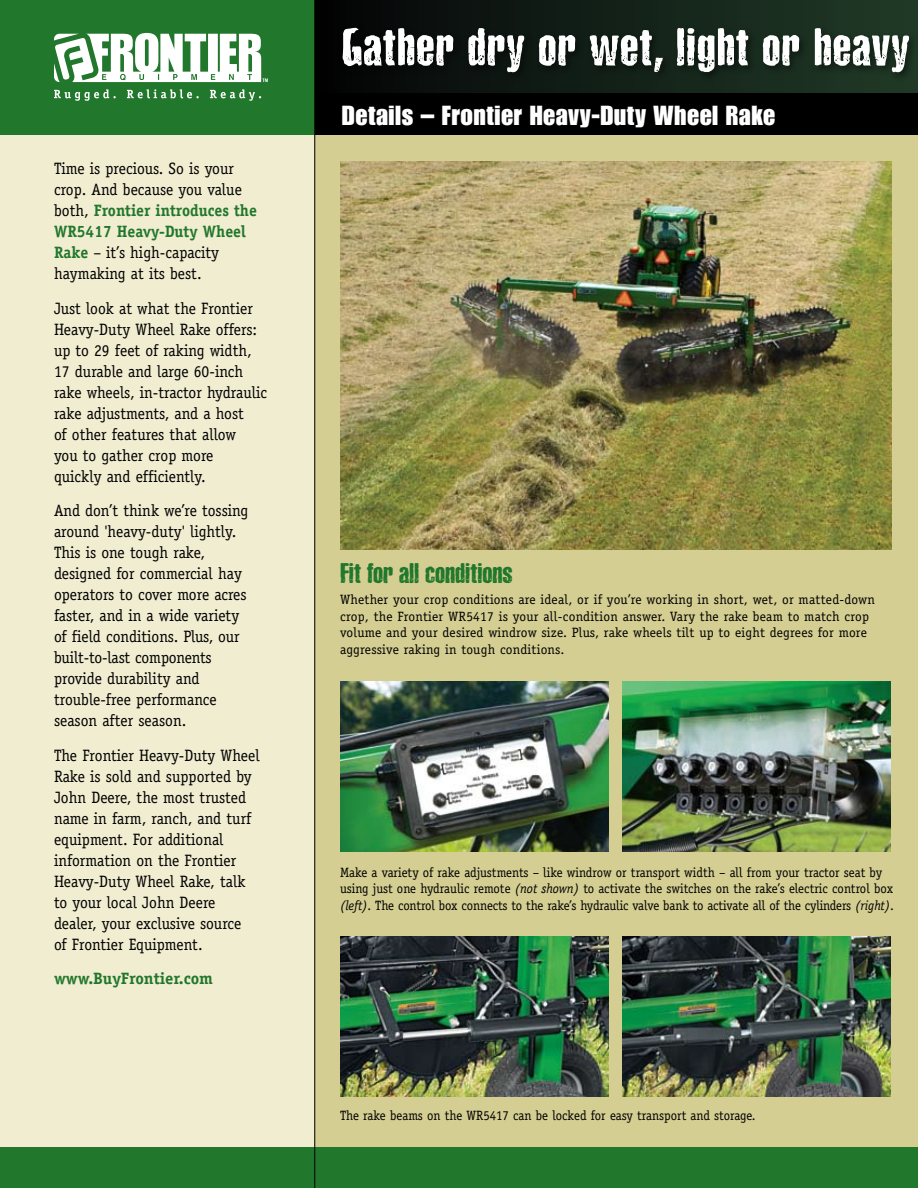
<style>
.page{position:relative;width:918px;height:1188px;background:#f1edd1}
.page>*{position:absolute;margin:0;border:0;box-sizing:border-box;transform-origin:0 0}
.t1{font:45px "Sabotage";letter-spacing:.02em;color:#fff;scale:1.26 1}
.t2{font:27px "Impact";letter-spacing:.02em;color:#fff}
.t3{font:24px "Sabotage";letter-spacing:-.005em;color:#21772c;scale:1.3 1}
.t4{font:16.5px/21px "Officina Serif";color:#000;scale:.95 1}
.t5{font:700 16.5px "Officina Serif";letter-spacing:-.005em;color:#21772c}
.t6{font:13.5px/16.5px "Officina Serif";color:#000;scale:.95 1}
.t7{font:13.5px/16.5px "Officina Serif";color:#000}
.s1{font-weight:700;color:#21772c}
.s2{font-family:"JD Sans"}
.s3{font-style:italic}
</style>
<div class="page">
<div style="left:315px;top:0;width:603px;height:1188px;background:#d5ce92"></div>
<div style="left:315px;top:0;width:603px;height:107px;background:linear-gradient(to right,#040406,#213b28)"></div>
<div style="left:339px;top:24px;width:579px;height:58px;background:#000;opacity:.5"></div>
<div style="left:315px;top:94px;width:603px;height:41px;background:#000"></div>
<div style="left:0;top:1148px;width:918px;height:40px;background:#21772c"></div>
<img style="left:340px;top:161px;width:551px;height:389px">
<img style="left:340px;top:937px;width:269px;height:160px">
<img style="left:340px;top:682px;width:269px;height:170px">
<img style="left:622px;top:682px;width:269px;height:170px">
<img style="left:622px;top:937px;width:269px;height:160px">
<div style="left:0;top:0;width:315px;height:135px;background:#21772c"></div>
<svg style="left:54px;top:33px;width:214px;height:49px"></svg>
<svg style="left:54px;top:89px;width:62px;height:12px"></svg>
<svg style="left:127px;top:89px;width:72px;height:9px"></svg>
<svg style="left:210px;top:89px;width:51px;height:12px"></svg>
<hr style="left:314px;top:0;width:1px;height:1188px;background:#000">
<p class="t4" style="left:54px;top:158px;width:215px">Time is precious. So is your crop. And because you value both, <span class="s1">Frontier introduces the<br>WR5417 Heavy-Duty Wheel<br>Rake</span> – it’s high-capacity haymaking at its best.</p>
<p class="t4" style="left:54px;top:298px;width:226px">Just look at what the Frontier<br>Heavy-Duty Wheel Rake offers: up to 29 feet of raking width,<br>17 durable and large 60-inch rake wheels, in-tractor hydraulic rake adjustments, and a host<br>of other features that allow<br>you to gather crop more<br>quickly and efficiently.</p>
<p class="t4" style="left:54px;top:500px;width:206px">And don’t think we’re tossing around <span class="s2">'</span>heavy-duty<span class="s2">'</span> lightly.<br>This is one tough rake, designed for commercial hay operators to cover more acres faster, and in a wide variety of field conditions. Plus, our built-to-last components provide durability and trouble-free performance season after season.</p>
<p class="t4" style="left:54px;top:745px;width:218px">The Frontier Heavy-Duty Wheel<br>Rake is sold and supported by<br>John Deere, the most trusted name in farm, ranch, and turf equipment. For additional information on the Frontier<br>Heavy-Duty Wheel Rake, talk to your local John Deere dealer, your exclusive source<br>of Frontier Equipment.</p>
<p class="t5" style="left:54px;top:968px;width:160px">www.BuyFrontier.com</p>
<h1 class="t1" style="left:342px;top:15px;width:452px">Gather dry or wet, light or heavy</h1>
<h2 class="t2" style="left:342px;top:100px;width:435px">Details – Frontier Heavy-Duty Wheel Rake</h2>
<h3 class="t3" style="left:340px;top:557px;width:134px">Fit for all conditions</h3>
<p class="t7" style="left:340px;top:592px;width:536px">Whether your crop conditions are ideal, or if you’re working in short, wet, or matted-down crop, the Frontier WR5417 is your all-condition answer. Vary the rake beam to match crop volume and your desired windrow size. Plus, rake wheels tilt up to eight degrees for more aggressive raking in tough conditions.</p>
<p class="t6" style="left:340px;top:864px;width:584px">Make a variety of rake adjustments – like windrow or transport width – all from your tractor seat by using just one hydraulic remote <span class="s3">(not shown)</span> to activate the switches on the rake’s electric control box <span class="s3">(left)</span>. The control box connects to the rake’s hydraulic valve bank to activate all of the cylinders <span class="s3">(right)</span>.</p>
<p class="t6" style="left:340px;top:1107px;width:439px">The rake beams on the WR5417 can be locked for easy transport and storage.</p>
</div>
